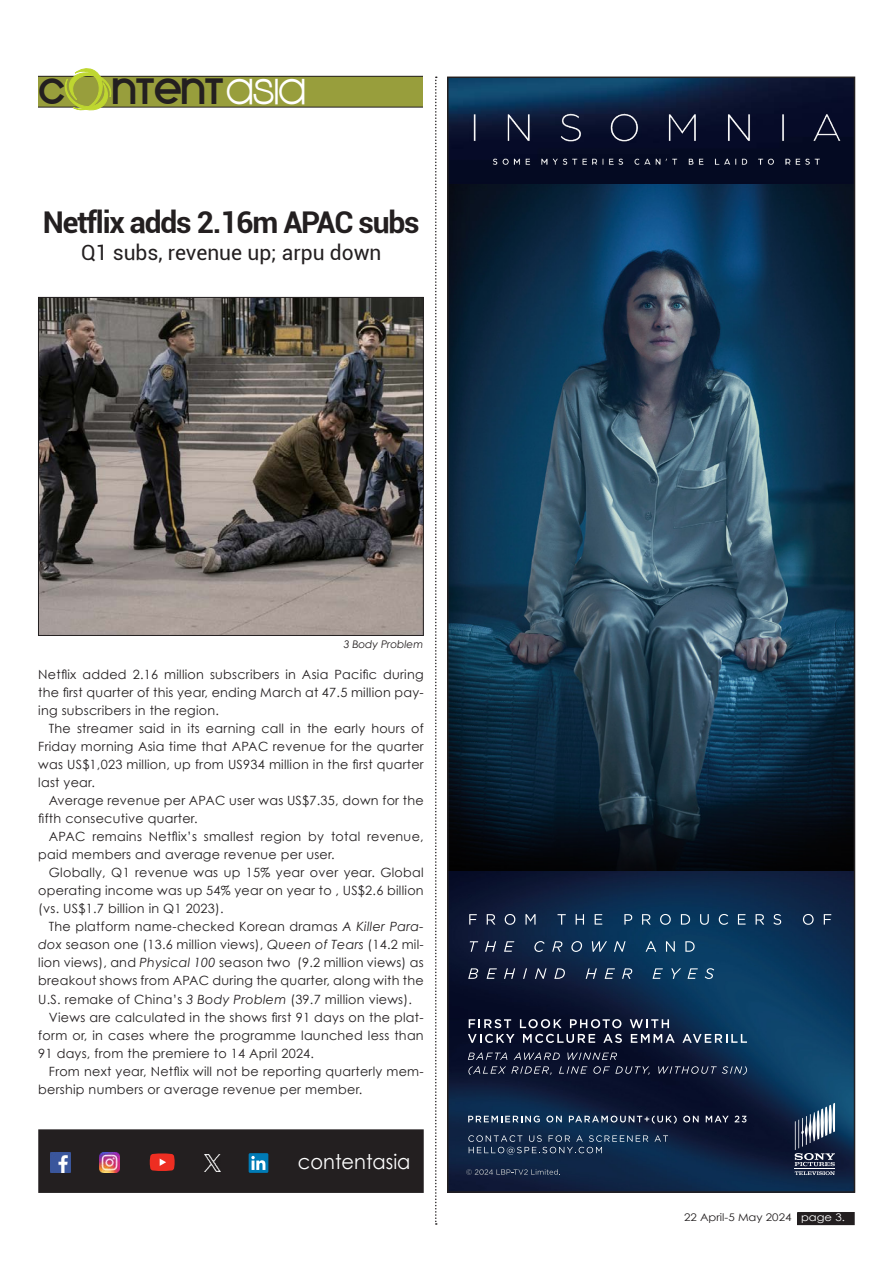
<style>
.page{position:relative;width:893px;height:1263px;background:#fff}
.page>*{position:absolute;margin:0;border:0;box-sizing:border-box;transform-origin:0 0}
.t1{font:41.1px "Kravitz Extra Thermal";letter-spacing:-.02em;color:#231f20}
.t2{font:700 30px "Roboto";letter-spacing:-.04em;color:#231f20}
.t3{font:21px "Roboto";color:#231f20}
.t4{font:20.4px "Century Gothic";color:#fff;scale:.95 1}
.t5{font:12.75px/18px "Century Gothic";letter-spacing:.02em;color:#231f20;text-align:justify}
.t6{font:10.5px "Century Gothic";color:#231f20;scale:1.1 1}
.t7{font:italic 10.5px "Century Gothic";color:#231f20}
.s1{font-family:"Kravitz Thermal";font-size:44.25px;color:#fff}
.s2{font-style:italic}
.s3{color:#fff}
</style>
<div class="page">
<div style="left:32px;top:76px;width:831px;height:31px;background:#989e3c"></div>
<div style="left:31px;top:76px;width:832px;height:31px;border:1px solid #231f20"></div>
<div style="left:24px;top:70px;width:14px;height:41px;background:#fff"></div>
<svg style="left:62px;top:68px;width:50px;height:43px"></svg>
<div style="left:424px;top:41px;width:469px;height:104px;background:#fff"></div>
<svg style="left:435px;top:77px;width:2px;height:1148px"></svg>
<img style="left:40px;top:299px;width:382px;height:335px">
<div style="left:38px;top:297px;width:386px;height:339px;border:1px solid #231f20"></div>
<img style="left:450px;top:183px;width:402px;height:609px">
<svg style="left:450px;top:792px;width:402px;height:80px;background:#07111a"></svg>
<img style="left:450px;top:80px;width:402px;height:103px">
<img style="left:450px;top:872px;width:402px;height:318px">
<svg style="left:794px;top:1103px;width:41px;height:72px;background:#56647a"></svg>
<svg style="left:466px;top:1169px;width:94px;height:6px"></svg>
<img style="left:458px;top:95px;width:394px;height:88px">
<svg style="left:654px;top:1135px;width:14px;height:7px"></svg>
<svg style="left:468px;top:1135px;width:180px;height:20px;background:#29405e"></svg>
<svg style="left:468px;top:1115px;width:72px;height:7px"></svg>
<svg style="left:546px;top:1115px;width:16px;height:7px"></svg>
<svg style="left:569px;top:1115px;width:108px;height:9px"></svg>
<svg style="left:683px;top:1115px;width:16px;height:7px"></svg>
<svg style="left:706px;top:1116px;width:23px;height:6px"></svg>
<svg style="left:735px;top:1115px;width:11px;height:7px"></svg>
<svg style="left:469px;top:914px;width:8px;height:11px"></svg>
<svg style="left:487px;top:914px;width:8px;height:11px"></svg>
<svg style="left:505px;top:914px;width:10px;height:11px"></svg>
<svg style="left:525px;top:914px;width:11px;height:11px"></svg>
<svg style="left:557px;top:914px;width:9px;height:11px"></svg>
<svg style="left:576px;top:914px;width:8px;height:11px"></svg>
<svg style="left:595px;top:914px;width:7px;height:11px"></svg>
<svg style="left:624px;top:914px;width:8px;height:11px"></svg>
<svg style="left:642px;top:914px;width:9px;height:11px"></svg>
<svg style="left:660px;top:914px;width:11px;height:11px"></svg>
<svg style="left:681px;top:914px;width:9px;height:11px"></svg>
<svg style="left:700px;top:914px;width:9px;height:11px"></svg>
<svg style="left:719px;top:914px;width:9px;height:11px"></svg>
<svg style="left:738px;top:914px;width:8px;height:11px"></svg>
<svg style="left:756px;top:914px;width:8px;height:11px"></svg>
<svg style="left:773px;top:914px;width:8px;height:11px"></svg>
<svg style="left:803px;top:914px;width:11px;height:11px"></svg>
<svg style="left:824px;top:914px;width:7px;height:11px"></svg>
<svg style="left:470px;top:941px;width:8px;height:11px"></svg>
<svg style="left:485px;top:941px;width:11px;height:11px"></svg>
<svg style="left:504px;top:941px;width:10px;height:11px"></svg>
<svg style="left:534px;top:941px;width:11px;height:11px"></svg>
<svg style="left:552px;top:941px;width:10px;height:11px"></svg>
<svg style="left:571px;top:941px;width:11px;height:11px"></svg>
<svg style="left:592px;top:941px;width:15px;height:11px"></svg>
<svg style="left:614px;top:941px;width:11px;height:11px"></svg>
<svg style="left:646px;top:941px;width:10px;height:11px"></svg>
<svg style="left:666px;top:941px;width:9px;height:11px"></svg>
<svg style="left:685px;top:941px;width:10px;height:11px"></svg>
<svg style="left:468px;top:968px;width:10px;height:11px"></svg>
<svg style="left:487px;top:968px;width:10px;height:11px"></svg>
<svg style="left:504px;top:968px;width:11px;height:11px"></svg>
<svg style="left:523px;top:968px;width:4px;height:11px"></svg>
<svg style="left:535px;top:968px;width:12px;height:11px"></svg>
<svg style="left:554px;top:968px;width:11px;height:11px"></svg>
<svg style="left:586px;top:968px;width:11px;height:11px"></svg>
<svg style="left:605px;top:968px;width:10px;height:11px"></svg>
<svg style="left:622px;top:968px;width:10px;height:11px"></svg>
<svg style="left:652px;top:968px;width:11px;height:11px"></svg>
<svg style="left:671px;top:968px;width:10px;height:11px"></svg>
<svg style="left:687px;top:968px;width:11px;height:11px"></svg>
<svg style="left:705px;top:968px;width:9px;height:11px"></svg>
<svg style="left:469px;top:1019px;width:42px;height:9px"></svg>
<svg style="left:520px;top:1019px;width:41px;height:9px"></svg>
<svg style="left:570px;top:1019px;width:51px;height:9px"></svg>
<svg style="left:630px;top:1019px;width:39px;height:9px"></svg>
<svg style="left:468px;top:1034px;width:47px;height:9px"></svg>
<svg style="left:523px;top:1034px;width:72px;height:9px"></svg>
<svg style="left:603px;top:1034px;width:19px;height:9px"></svg>
<svg style="left:631px;top:1034px;width:44px;height:9px"></svg>
<svg style="left:682px;top:1034px;width:65px;height:9px"></svg>
<svg style="left:468px;top:1052px;width:39px;height:8px"></svg>
<svg style="left:514px;top:1052px;width:46px;height:8px"></svg>
<svg style="left:567px;top:1052px;width:50px;height:8px"></svg>
<svg style="left:468px;top:1066px;width:84px;height:9px"></svg>
<svg style="left:559px;top:1066px;width:28px;height:7px"></svg>
<svg style="left:593px;top:1066px;width:57px;height:9px"></svg>
<svg style="left:658px;top:1066px;width:89px;height:9px"></svg>
<div style="left:447px;top:77px;width:408px;height:1116px;border:2px solid #231f20"></div>
<div style="left:798px;top:1213px;width:56px;height:11px;background:#231f20"></div>
<div style="left:797px;top:1212px;width:58px;height:13px;border:2px solid #231f20"></div>
<div style="left:40px;top:1131px;width:382px;height:60px;background:#231f20"></div>
<div style="left:38px;top:1129px;width:386px;height:64px;border:4px solid #231f20"></div>
<img style="left:204px;top:1154px;width:17px;height:17px">
<div style="left:249px;top:1153px;width:19px;height:20px;background:#007bb6"></div>
<svg style="left:251px;top:1156px;width:18px;height:14px"></svg>
<img style="left:50px;top:1153px;width:20px;height:20px">
<img style="left:100px;top:1153px;width:20px;height:19px">
<svg style="left:150px;top:1153px;width:25px;height:18px"></svg>
<h1 class="t1" style="left:38px;top:65px;width:268px">C NTENT<span class="s1">ASIA</span></h1>
<h2 class="t2" style="left:43px;top:201px;width:378px">Netflix adds 2.16m APAC subs</h2>
<h3 class="t3" style="left:81px;top:238px;width:302px">Q1 subs, revenue up; arpu down</h3>
<p class="t7" style="left:344px;top:638px;width:81px">3 Body Problem</p>
<p class="t5" style="left:38px;top:666px;width:387px">Netflix added 2.16 million subscribers in Asia Pacific during the first quarter of this year, ending March at 47.5 million pay&shy;ing subscribers in the region.</p>
<p class="t5" style="left:38px;top:720px;width:387px;text-indent:11px">The streamer said in its earning call in the early hours of Friday morning Asia time that APAC revenue for the quarter was US$1,023 million, up from US934 million in the first quarter last year.</p>
<p class="t5" style="left:38px;top:792px;width:387px;text-indent:11px">Average revenue per APAC user was US$7.35, down for the fifth consecutive quarter.</p>
<p class="t5" style="left:38px;top:828px;width:387px;text-indent:11px">APAC remains Netflix’s smallest region by total revenue, paid members and average revenue per user.</p>
<p class="t5" style="left:38px;top:864px;width:387px;text-indent:11px">Globally, Q1 revenue was up 15% year over year. Global operating income was up 54% year on year to , US$2.6 billion (vs. US$1.7 billion in Q1 2023).</p>
<p class="t5" style="left:49px;top:918px;width:376px">The platform name-checked Korean dramas <span class="s2">A Killer Para-</span></p>
<p class="t5" style="left:38px;top:936px;width:387px"><span class="s2">dox</span> season one (13.6 million views), <span class="s2">Queen of Tears</span> (14.2 mil-</p>
<p class="t5" style="left:38px;top:954px;width:387px">lion views), and <span class="s2">Physical 100</span> season two (9.2 million views) as</p>
<p class="t5" style="left:38px;top:972px;width:387px">breakout shows from APAC during the quarter, along with the</p>
<p class="t5" style="left:38px;top:990px;width:375px">U.S. remake of China’s <span class="s2">3 Body Problem</span> (39.7 million views).</p>
<p class="t5" style="left:49px;top:1008px;width:376px">Views are calculated in the shows first 91 days on the plat-</p>
<p class="t5" style="left:38px;top:1026px;width:387px">form or, in cases where the programme launched less than</p>
<p class="t5" style="left:38px;top:1044px;width:277px">91 days, from the premiere to 14 April 2024.</p>
<p class="t5" style="left:49px;top:1062px;width:376px">From next year, Netflix will not be reporting quarterly mem-</p>
<p class="t5" style="left:38px;top:1080px;width:326px">bership numbers or average revenue per member.</p>
<h3 class="t4" style="left:298px;top:1149px;width:120px">contentasia</h3>
<p class="t6" style="left:684px;top:1211px;width:148px">22 April-5 May 2024 <span class="s3">page 3.</span></p>
</div>
